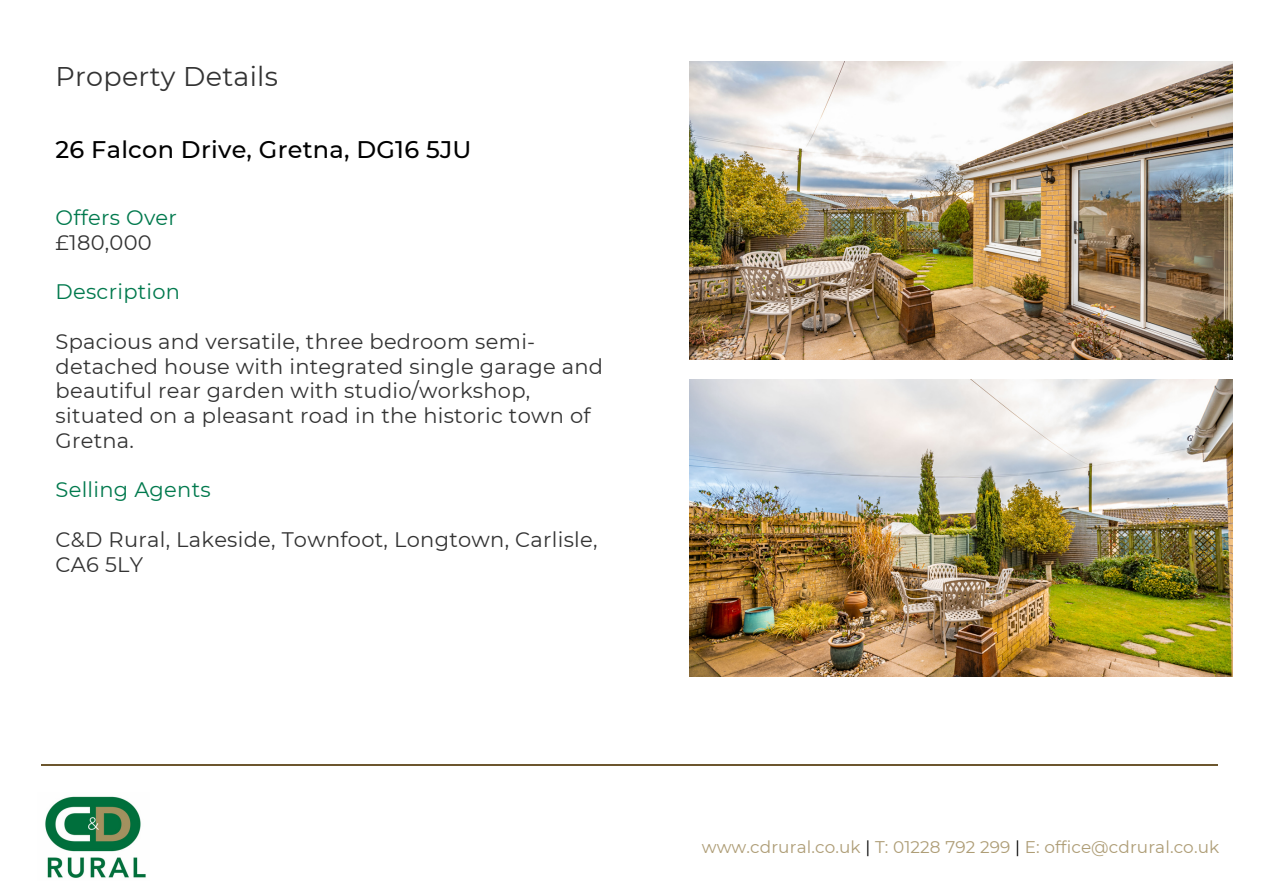
<style>
.page{position:relative;width:1263px;height:894px;background:#fff}
.page>*{position:absolute;margin:0;border:0;box-sizing:border-box;transform-origin:0 0}
.t1{font:27px "Montserrat";letter-spacing:.01em;color:#333}
.t2{font:500 24px "Montserrat";letter-spacing:.01em;color:#000}
.t3{font:21px/24.8px "Montserrat";letter-spacing:.015em;color:#333}
.t4{font:21px "Montserrat";letter-spacing:.015em;color:#00794d}
.t5{font:16.8px "Montserrat";letter-spacing:.005em;color:#ae9d76}
.s1{color:#000}
</style>
<div class="page">
<img style="left:689px;top:62px;width:543px;height:297px">
<img style="left:689px;top:379px;width:543px;height:297px">
<hr style="left:42px;top:764px;width:1176px;height:1px;background:#6c562e">
<img style="left:45px;top:796px;width:101px;height:82px">
<p class="t1" style="left:56px;top:60px;width:224px">Property Details</p>
<p class="t2" style="left:56px;top:134px;width:417px">26 Falcon Drive, Gretna, DG16 5JU</p>
<p class="t4" style="left:56px;top:205px;width:123px">Offers Over</p>
<p class="t3" style="left:56px;top:230px;width:98px">£180,000</p>
<p class="t4" style="left:56px;top:279px;width:126px">Description</p>
<p class="t3" style="left:56px;top:329px;width:549px">Spacious and versatile, three bedroom semi&shy;detached house with integrated single garage and beautiful rear garden with studio/workshop, situated on a pleasant road in the historic town of Gretna.</p>
<p class="t4" style="left:56px;top:477px;width:157px">Selling Agents</p>
<p class="t3" style="left:56px;top:527px;width:543px">C&amp;D Rural, Lakeside, Townfoot, Longtown, Carlisle,<br>CA6 5LY</p>
<p class="t5" style="left:702px;top:836px;width:519px">www.cdrural.co.uk <span class="s1">|</span> T: 01228 792 299 <span class="s1">|</span> E: office@cdrural.co.uk</p>
</div>
